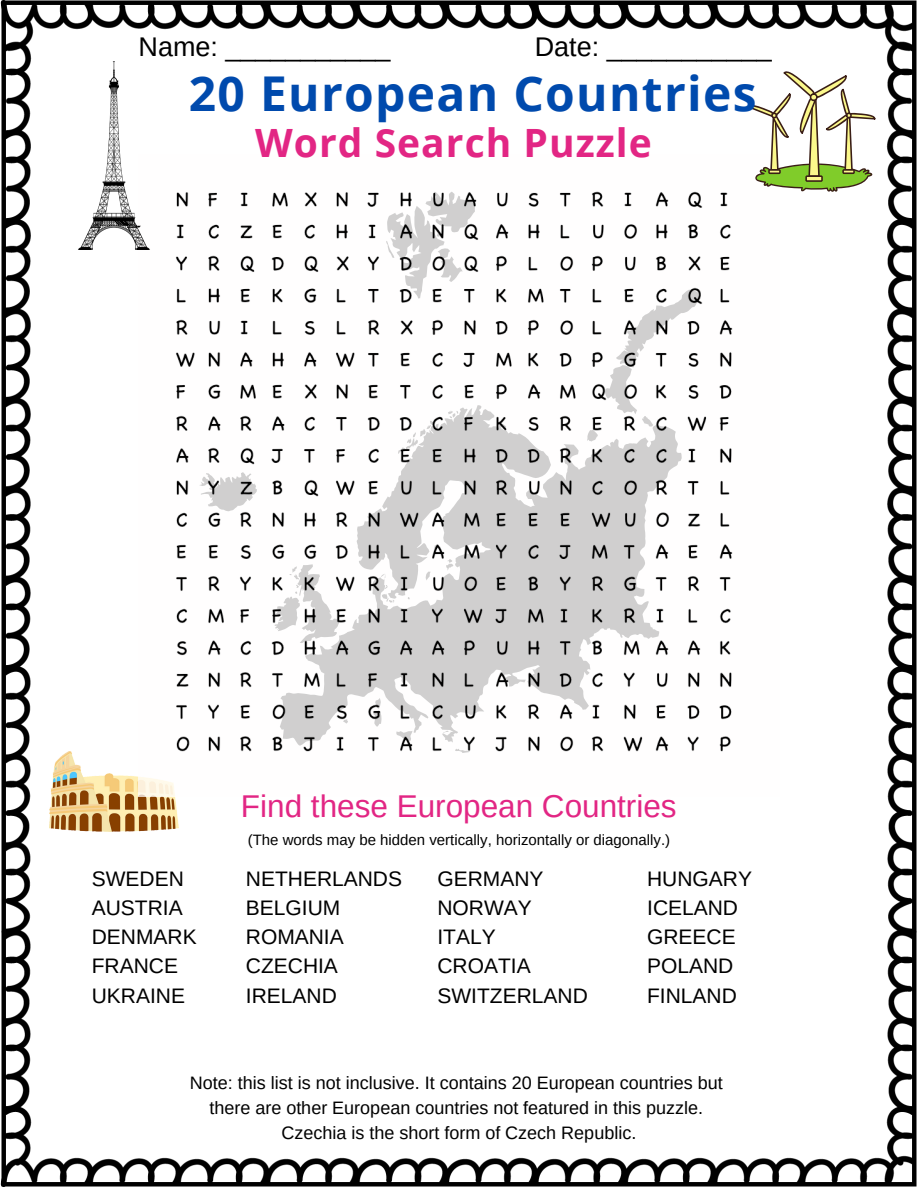
<style>
.page{position:relative;width:918px;height:1188px;background:#fff}
.page>*{position:absolute;margin:0;border:0;box-sizing:border-box;transform-origin:0 0}
.t1{font:700 48px "Open Sans";letter-spacing:.025em;color:#004aad}
.t2{font:700 39px "Open Sans";letter-spacing:.025em;color:#e22684}
.t3{font:31.5px "Arimo";color:#e22684}
.t4{font:27px "Arimo";color:#000}
.t5{font:21px "Arimo";color:#000}
.t6{font:18px "Arimo";color:#000}
.t7{font:15px "Arimo";color:#000}
</style>
<div class="page">
<img style="left:0;top:0;width:917px;height:1187px">
<img style="left:50px;top:751px;width:129px;height:80px">
<img style="left:139px;top:155px;width:641px;height:641px">
<img style="left:67px;top:61px;width:93px;height:188px">
<svg style="left:748px;top:68px;width:127px;height:124px"></svg>
<p class="t4" style="left:139px;top:31px;width:254px">Name: ___________</p>
<p class="t4" style="left:535px;top:31px;width:239px">Date: ___________</p>
<p class="t1" style="left:189px;top:60px;width:569px">20 European Countries</p>
<p class="t2" style="left:255px;top:115px;width:398px">Word Search Puzzle</p>
<p class="t3" style="left:241px;top:788px;width:437px">Find these European Countries</p>
<p class="t5" style="left:92px;top:867px;width:94px">SWEDEN</p>
<p class="t5" style="left:92px;top:896px;width:92px">AUSTRIA</p>
<p class="t5" style="left:92px;top:925px;width:106px">DENMARK</p>
<p class="t5" style="left:92px;top:954px;width:88px">FRANCE</p>
<p class="t5" style="left:92px;top:984px;width:95px">UKRAINE</p>
<p class="t7" style="left:248px;top:831px;width:424px">(The words may be hidden vertically, horizontally or diagonally.)</p>
<p class="t5" style="left:246px;top:867px;width:158px">NETHERLANDS</p>
<p class="t5" style="left:246px;top:896px;width:96px">BELGIUM</p>
<p class="t5" style="left:246px;top:925px;width:99px">ROMANIA</p>
<p class="t5" style="left:246px;top:954px;width:94px">CZECHIA</p>
<p class="t5" style="left:246px;top:984px;width:92px">IRELAND</p>
<p class="t5" style="left:437px;top:867px;width:108px">GERMANY</p>
<p class="t5" style="left:437px;top:896px;width:96px">NORWAY</p>
<p class="t5" style="left:437px;top:925px;width:60px">ITALY</p>
<p class="t5" style="left:437px;top:954px;width:95px">CROATIA</p>
<p class="t5" style="left:437px;top:984px;width:152px">SWITZERLAND</p>
<p class="t5" style="left:647px;top:867px;width:106px">HUNGARY</p>
<p class="t5" style="left:647px;top:896px;width:92px">ICELAND</p>
<p class="t5" style="left:647px;top:925px;width:90px">GREECE</p>
<p class="t5" style="left:647px;top:954px;width:88px">POLAND</p>
<p class="t5" style="left:647px;top:984px;width:91px">FINLAND</p>
<p class="t6" style="left:190px;top:1073px;width:534px">Note: this list is not inclusive. It contains 20 European countries but</p>
<p class="t6" style="left:209px;top:1098px;width:495px">there are other European countries not featured in this puzzle.</p>
<p class="t6" style="left:281px;top:1123px;width:356px">Czechia is the short form of Czech Republic.</p>
</div>
